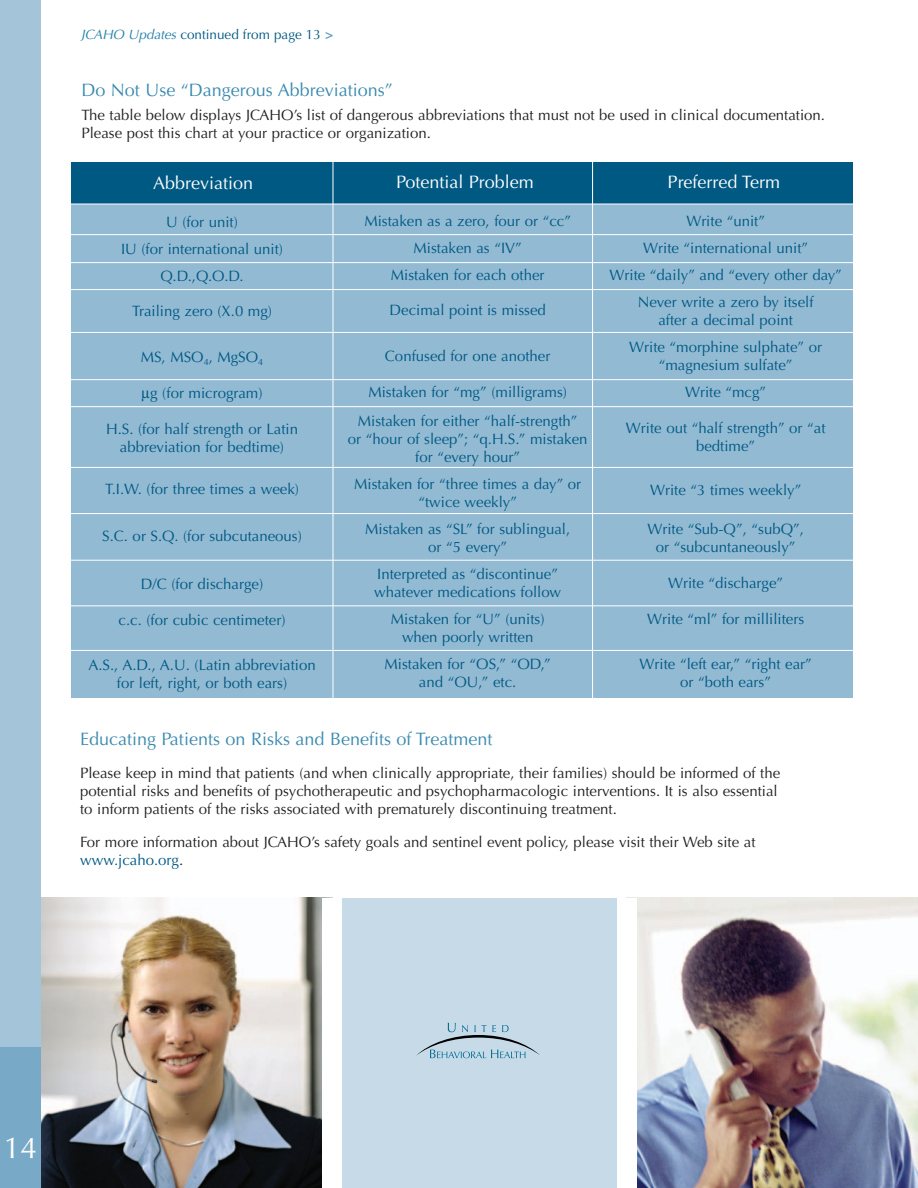
<style>
.page{position:relative;width:918px;height:1188px;background:#fff}
.page>*{position:absolute;margin:0;border:0;box-sizing:border-box;transform-origin:0 0}
.t1{font:30px "Optima";color:#fff}
.t2{font:18px "Optima";color:#3b8aaf}
.t3{font:18px "Optima";color:#fff}
.t4{font:15px/18px "Optima";color:#005983;text-align:center}
.t5{font:15px/18px "Optima";color:#231f20}
.t6{font:13.5px "Optima";color:#005983}
.s1{font-style:italic;color:#2a83a9}
.s2{font-weight:700;color:#5a99bb}
.s3{color:#005983}
</style>
<div class="page">
<div style="left:331px;top:898px;width:293px;height:290px;background:#c6dae8"></div>
<img style="left:41px;top:898px;width:281px;height:290px">
<div style="left:0;top:0;width:41px;height:1188px;background:#a3c4d9"></div>
<div style="left:0;top:1047px;width:41px;height:141px;background:#78a9c7"></div>
<div style="left:71px;top:191px;width:781px;height:507px;background:#93bad3"></div>
<div style="left:71px;top:162px;width:781px;height:42px;background:#005983"></div>
<hr style="left:65px;top:234px;width:797px;height:1px;background:#fff">
<hr style="left:66px;top:262px;width:796px;height:1px;background:#fff">
<hr style="left:65px;top:289px;width:796px;height:1px;background:#fff">
<hr style="left:63px;top:332px;width:796px;height:1px;background:#fff">
<hr style="left:63px;top:379px;width:796px;height:1px;background:#fff">
<hr style="left:62px;top:406px;width:796px;height:1px;background:#fff">
<hr style="left:62px;top:467px;width:809px;height:1px;background:#fff">
<hr style="left:66px;top:513px;width:809px;height:1px;background:#fff">
<hr style="left:58px;top:560px;width:809px;height:1px;background:#fff">
<hr style="left:63px;top:605px;width:809px;height:1px;background:#fff">
<hr style="left:63px;top:650px;width:809px;height:1px;background:#fff">
<hr style="left:333px;top:157px;width:1px;height:548px;background:#fff">
<hr style="left:592px;top:160px;width:1px;height:548px;background:#fff">
<hr style="left:60px;top:204px;width:809px;height:1px;background:#fff">
<img style="left:637px;top:898px;width:281px;height:290px">
<div style="left:323px;top:898px;width:19px;height:290px;background:#fff"></div>
<div style="left:617px;top:898px;width:20px;height:290px;background:#fff"></div>
<svg style="left:416px;top:1023px;width:124px;height:35px"></svg>
<p class="t6" style="left:81px;top:29px;width:254px"><span class="s1">JCAHO Updates</span> continued from page 13 <span class="s2">&gt;</span></p>
<p class="t2" style="left:81px;top:83px;width:313px">Do Not Use “Dangerous Abbreviations”</p>
<p class="t5" style="left:81px;top:107px;width:745px">The table below displays JCAHO’s list of dangerous abbreviations that must not be used in clinical documentation.<br>Please post this chart at your practice or organization.</p>
<p class="t3" style="left:153px;top:176px;width:102px">Abbreviation</p>
<p class="t3" style="left:396px;top:175px;width:139px">Potential Problem</p>
<p class="t3" style="left:668px;top:175px;width:114px">Preferred Term</p>
<p class="t4" style="left:121px;top:210px;width:164px;line-height:27px">U (for unit)<br>IU (for international unit)<br>Q.D.,Q.O.D.</p>
<p class="t4" style="left:132px;top:303px;width:142px">Trailing zero (X.0 mg)</p>
<p class="t4" style="left:141px;top:349px;width:124px">MS, MSO<sub>4</sub>, MgSO<sub>4</sub></p>
<p class="t4" style="left:150px;top:385px;width:114px">g (for microgram)</p>
<p class="t4" style="left:106px;top:421px;width:194px">H.S. (for half strength or Latin abbreviation for bedtime)</p>
<p class="t4" style="left:105px;top:481px;width:196px">T.I.W. (for three times a week)</p>
<p class="t4" style="left:102px;top:528px;width:201px">S.C. or S.Q. (for subcutaneous)</p>
<p class="t4" style="left:141px;top:576px;width:124px">D/C (for discharge)</p>
<p class="t4" style="left:119px;top:612px;width:169px">c.c. (for cubic centimeter)</p>
<p class="t4" style="left:88px;top:657px;width:229px">A.S., A.D., A.U. (Latin abbreviation for left, right, or both ears)</p>
<p class="t4" style="left:364px;top:209px;width:208px;line-height:27px">Mistaken as a zero, four or “cc”<br>Mistaken as “IV”<br>Mistaken for each other</p>
<p class="t4" style="left:390px;top:302px;width:158px">Decimal point is missed</p>
<p class="t4" style="left:385px;top:349px;width:167px">Confused for one another</p>
<p class="t4" style="left:358px;top:379px;width:221px;line-height:28.5px">Mistaken for “mg” (milligrams)<br>Mistaken for either “half-strength”</p>
<p class="t4" style="left:348px;top:431px;width:241px">or “hour of sleep”; “q.H.S.” mistaken for “every hour”</p>
<p class="t4" style="left:354px;top:476px;width:229px">Mistaken for “three times a day” or “twice weekly”</p>
<p class="t4" style="left:365px;top:521px;width:207px">Mistaken as “SL” for sublingual, or “5 every”</p>
<p class="t4" style="left:374px;top:566px;width:188px;text-align:left">Interpreted as “discontinue” whatever medications follow</p>
<p class="t4" style="left:391px;top:611px;width:155px">Mistaken for “U” (units) when poorly written</p>
<p class="t4" style="left:385px;top:656px;width:168px">Mistaken for “OS,” “OD,” and “OU,” etc.</p>
<p class="t4" style="left:610px;top:209px;width:234px;line-height:27px">Write “unit”<br>Write “international unit”<br>Write “daily” and “every other day”<br>Never write a zero by itself</p>
<p class="t4" style="left:629px;top:308px;width:194px;line-height:27px">after a decimal point<br>Write “morphine sulphate” or</p>
<p class="t4" style="left:659px;top:353px;width:135px;line-height:27px">“magnesium sulfate”<br>Write “mcg”</p>
<p class="t4" style="left:626px;top:421px;width:201px">Write out “half strength” or “at bedtime”</p>
<p class="t4" style="left:650px;top:482px;width:153px">Write “3 times weekly”</p>
<p class="t4" style="left:647px;top:521px;width:158px">Write “Sub-Q”, “subQ”, or “subcuntaneously”</p>
<p class="t4" style="left:668px;top:575px;width:117px">Write “discharge”</p>
<p class="t4" style="left:647px;top:611px;width:159px">Write “ml” for milliliters</p>
<p class="t4" style="left:640px;top:656px;width:174px">Write “left ear,” “right ear” or “both ears”</p>
<p class="t2" style="left:80px;top:732px;width:414px">Educating Patients on Risks and Benefits of Treatment</p>
<p class="t5" style="left:80px;top:766px;width:702px">Please keep in mind that patients (and when clinically appropriate, their families) should be informed of the potential risks and benefits of psychotherapeutic and psychopharmacologic interventions. It is also essential to inform patients of the risks associated with prematurely discontinuing treatment.</p>
<p class="t5" style="left:80px;top:835px;width:677px">For more information about JCAHO’s safety goals and sentinel event policy, please visit their Web site at <span class="s3">www.jcaho.org</span>.</p>
<h1 class="t1" style="left:4px;top:1136px;width:35px">14</h1>
</div>
